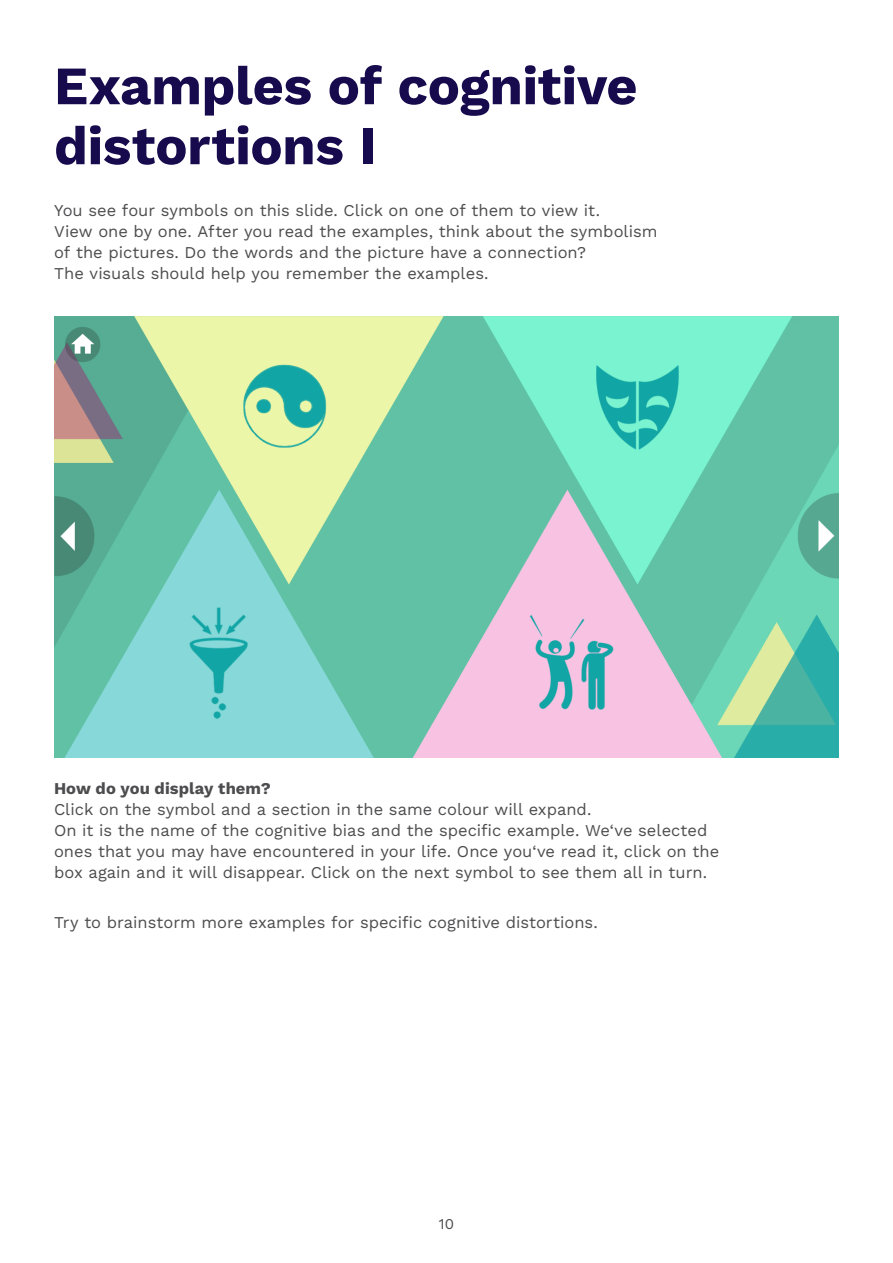
<style>
.page{position:relative;width:893px;height:1263px;background:#fff}
.page>*{position:absolute;margin:0;border:0;box-sizing:border-box;transform-origin:0 0}
.t1{font:700 54px/60px "Work Sans";letter-spacing:-.01em;color:#170b4e}
.t2{font:16.5px/21px "Work Sans";color:#4d4d4f}
.t3{font:700 16.5px "Work Sans";letter-spacing:.005em;color:#4d4d4f}
.t4{font:15px "Work Sans";color:#4d4d4f}
</style>
<div class="page">
<img style="left:54px;top:316px;width:785px;height:441px">
<h1 class="t1" style="left:54px;top:54px;width:585px">Examples of cognitive distortions I</h1>
<p class="t2" style="left:54px;top:199px;width:605px">You see four symbols on this slide. Click on one of them to view it.<br>View one by one. After you read the examples, think about the symbolism of the pictures. Do the words and the picture have a connection?<br>The visuals should help you remember the examples.</p>
<p class="t3" style="left:54px;top:776px;width:218px">How do you display them?</p>
<p class="t2" style="left:54px;top:798px;width:667px">Click on the symbol and a section in the same colour will expand.<br>On it is the name of the cognitive bias and the specific example. We‘ve selected ones that you may have encountered in your life. Once you‘ve read it, click on the box again and it will disappear. Click on the next symbol to see them all in turn.</p>
<p class="t2" style="left:54px;top:911px;width:545px">Try to brainstorm more examples for specific cognitive distortions.</p>
<p class="t4" style="left:439px;top:1212px;width:17px">10</p>
</div>
